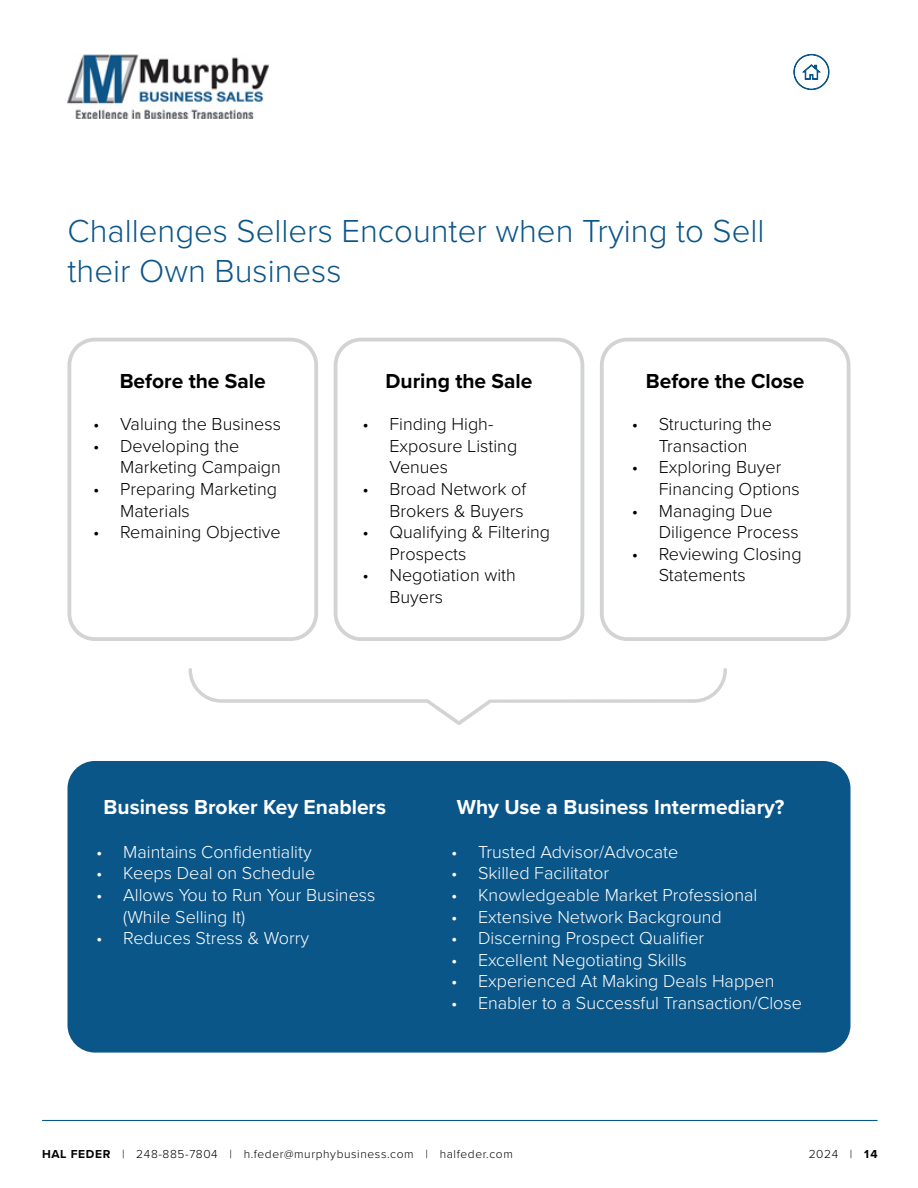
<style>
.page{position:relative;width:918px;height:1188px;background:#fff}
.page>*{position:absolute;margin:0;border:0;box-sizing:border-box;transform-origin:0 0}
.t1{font:300 33px/39.6px "Proxima Nova";color:#0b5689}
.t2{font:700 21px "Proxima Nova";color:#fff}
.t3{font:700 21px "Proxima Nova";color:#000}
.t4{font:300 18px/21.6px "Proxima Nova";color:#fff}
.t5{font:300 18px/21.6px "Proxima Nova";color:#000}
.t6{font:300 12px "Proxima Nova";letter-spacing:.05em;color:#000}
.s1{font-weight:700}
</style>
<div class="page">
<img style="left:68px;top:54px;width:201px;height:65px">
<hr style="left:42px;top:1120px;width:835px;height:1px;background:#0b5689">
<svg style="left:793px;top:54px;width:37px;height:36px"></svg>
<svg style="left:188px;top:668px;width:539px;height:57px"></svg>
<svg style="left:68px;top:338px;width:250px;height:303px"></svg>
<svg style="left:334px;top:338px;width:250px;height:303px"></svg>
<svg style="left:600px;top:338px;width:251px;height:303px"></svg>
<div style="left:68px;top:761px;width:783px;height:292px;background:#0b5689;border-radius:27px"></div>
<h1 class="t1" style="left:68px;top:209px;width:699px">Challenges Sellers Encounter when Trying to Sell their Own Business</h1>
<p class="t3" style="left:120px;top:365px;width:148px">Before the Sale</p>
<p class="t3" style="left:385px;top:365px;width:149px">During the Sale</p>
<p class="t3" style="left:646px;top:365px;width:160px">Before the Close</p>
<p class="t5" style="left:93px;top:412px;width:189px">• Valuing the Business</p>
<p class="t5" style="left:120px;top:434px;width:162px;text-indent:-27px">• Developing the<br>Marketing Campaign</p>
<p class="t5" style="left:120px;top:477px;width:159px;text-indent:-27px">• Preparing Marketing<br>Materials</p>
<p class="t5" style="left:93px;top:520px;width:189px">• Remaining Objective</p>
<p class="t5" style="left:389px;top:412px;width:129px;text-indent:-27px">• Finding High-<br>Exposure Listing<br>Venues</p>
<p class="t5" style="left:362px;top:477px;width:165px;text-align:right">• Broad Network of<br>Brokers &amp; Buyers</p>
<p class="t5" style="left:389px;top:520px;width:162px;text-indent:-27px">• Qualifying &amp; Filtering<br>Prospects</p>
<p class="t5" style="left:389px;top:564px;width:128px;text-indent:-27px">• Negotiation with<br>Buyers</p>
<p class="t5" style="left:632px;top:412px;width:142px;text-align:center">• Structuring the<br>Transaction</p>
<p class="t5" style="left:659px;top:456px;width:142px;text-indent:-27px">• Exploring Buyer<br>Financing Options</p>
<p class="t5" style="left:659px;top:499px;width:141px;text-indent:-27px">• Managing Due<br>Diligence Process</p>
<p class="t5" style="left:659px;top:542px;width:144px;text-indent:-27px">• Reviewing Closing<br>Statements</p>
<p class="t2" style="left:104px;top:791px;width:284px">Business Broker Key Enablers</p>
<p class="t2" style="left:457px;top:791px;width:329px">Why Use a Business Intermediary?</p>
<p class="t4" style="left:96px;top:840px;width:217px">• Maintains Confidentiality</p>
<p class="t4" style="left:96px;top:862px;width:221px">• Keeps Deal on Schedule</p>
<p class="t4" style="left:123px;top:883px;width:254px;text-indent:-27px">• Allows You to Run Your Business (While Selling It)</p>
<p class="t4" style="left:96px;top:926px;width:214px">• Reduces Stress &amp; Worry</p>
<p class="t4" style="left:451px;top:840px;width:229px">• Trusted Advisor/Advocate</p>
<p class="t4" style="left:451px;top:862px;width:160px">• Skilled Facilitator</p>
<p class="t4" style="left:451px;top:883px;width:308px">• Knowledgeable Market Professional</p>
<p class="t4" style="left:451px;top:905px;width:272px">• Extensive Network Background</p>
<p class="t4" style="left:451px;top:926px;width:255px">• Discerning Prospect Qualifier</p>
<p class="t4" style="left:451px;top:948px;width:237px">• Excellent Negotiating Skills</p>
<p class="t4" style="left:451px;top:970px;width:325px">• Experienced At Making Deals Happen</p>
<p class="t4" style="left:451px;top:991px;width:352px">• Enabler to a Successful Transaction/Close</p>
<p class="t6" style="left:42px;top:1145px;width:472px"><span class="s1">HAL FEDER</span> | 248-885-7804 | h.feder@murphybusiness.com | halfeder.com</p>
<p class="t6" style="left:809px;top:1145px;width:70px">2024 | <span class="s1">14</span></p>
</div>
